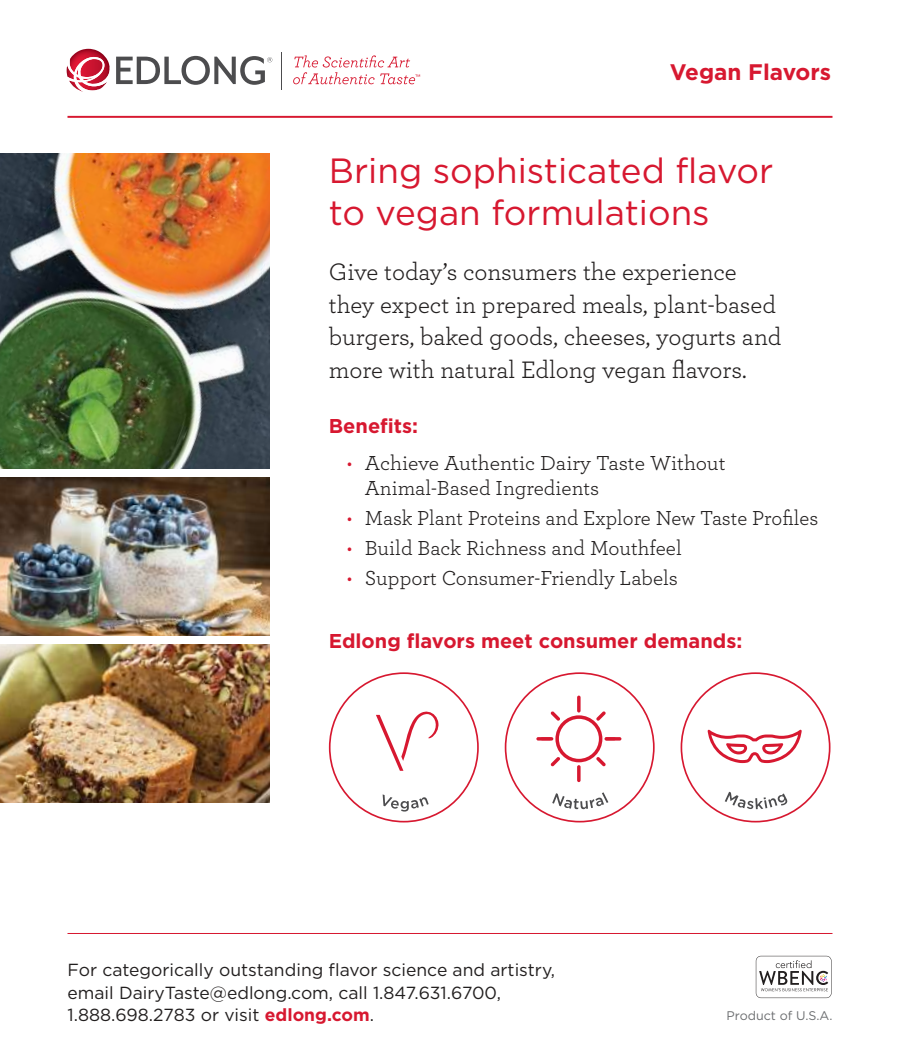
<style>
.page{position:relative;width:900px;height:1058px;background:#fff}
.page>*{position:absolute;margin:0;border:0;box-sizing:border-box;transform-origin:0 0}
.t1{font:35px/42px "Gotham HTF";color:#d71830}
.t2{font:25px/32.5px "Archer Pro";color:#221f1f}
.t3{font:700 22.5px "Gotham HTF";color:#d71830}
.t4{font:21.25px/25.5px "Archer Pro";color:#221f1f}
.t5{font:700 20px "Gotham HTF";color:#d71830}
.t6{font:17.5px/22.5px "Gotham HTF";color:#221f1f}
.t7{font:12.5px "Gotham HTF";color:#6c6e70}
.s1{color:#d71830}
.s2{font-weight:700;color:#d71830}
</style>
<div class="page">
<hr style="left:68px;top:116px;width:765px;height:2px;background:#d71830">
<hr style="left:68px;top:933px;width:765px;height:1px;background:#d71830">
<hr style="left:282px;top:52px;width:1px;height:38px;background:#4c4c4e">
<img style="left:74px;top:49px;width:29px;height:5px">
<svg style="left:67px;top:54px;width:205px;height:38px"></svg>
<svg style="left:293px;top:55px;width:127px;height:29px"></svg>
<svg style="left:756px;top:955px;width:76px;height:43px"></svg>
<img style="left:0;top:154px;width:270px;height:315px">
<svg style="left:552px;top:792px;width:56px;height:17px"></svg>
<svg style="left:536px;top:695px;width:85px;height:87px"></svg>
<svg style="left:383px;top:794px;width:46px;height:17px"></svg>
<svg style="left:376px;top:711px;width:63px;height:59px"></svg>
<svg style="left:725px;top:791px;width:63px;height:18px"></svg>
<svg style="left:708px;top:729px;width:94px;height:34px"></svg>
<img style="left:0;top:478px;width:270px;height:157px">
<img style="left:0;top:644px;width:270px;height:158px">
<p class="t3" style="left:670px;top:64px;width:163px">Vegan Flavors</p>
<h1 class="t1" style="left:329px;top:152px;width:446px">Bring sophisticated flavor to vegan formulations</h1>
<p class="t2" style="left:329px;top:257px;width:454px">Give today’s consumers the experience they expect in prepared meals, plant-based burgers, baked goods, cheeses, yogurts and more with natural Edlong vegan flavors.</p>
<p class="t5" style="left:329px;top:418px;width:91px">Benefits:</p>
<p class="t4" style="left:365px;top:451px;width:362px;text-indent:-18px"><span class="s1">•</span> Achieve Authentic Dairy Taste Without<br>Animal‑Based Ingredients</p>
<p class="t4" style="left:347px;top:506px;width:473px"><span class="s1">•</span> Mask Plant Proteins and Explore New Taste Profiles</p>
<p class="t4" style="left:347px;top:536px;width:336px"><span class="s1">•</span> Build Back Richness and Mouthfeel</p>
<p class="t4" style="left:347px;top:566px;width:333px"><span class="s1">•</span> Support Consumer-Friendly Labels</p>
<p class="t5" style="left:329px;top:632px;width:415px">Edlong flavors meet consumer demands:</p>
<p class="t6" style="left:68px;top:959px;width:489px">For categorically outstanding flavor science and artistry, email DairyTaste@edlong.com, call 1.847.631.6700,<br>1.888.698.2783 or visit <span class="s2">edlong.com</span>.</p>
<p class="t7" style="left:727px;top:1011px;width:107px">Product of U.S.A.</p>
</div>
